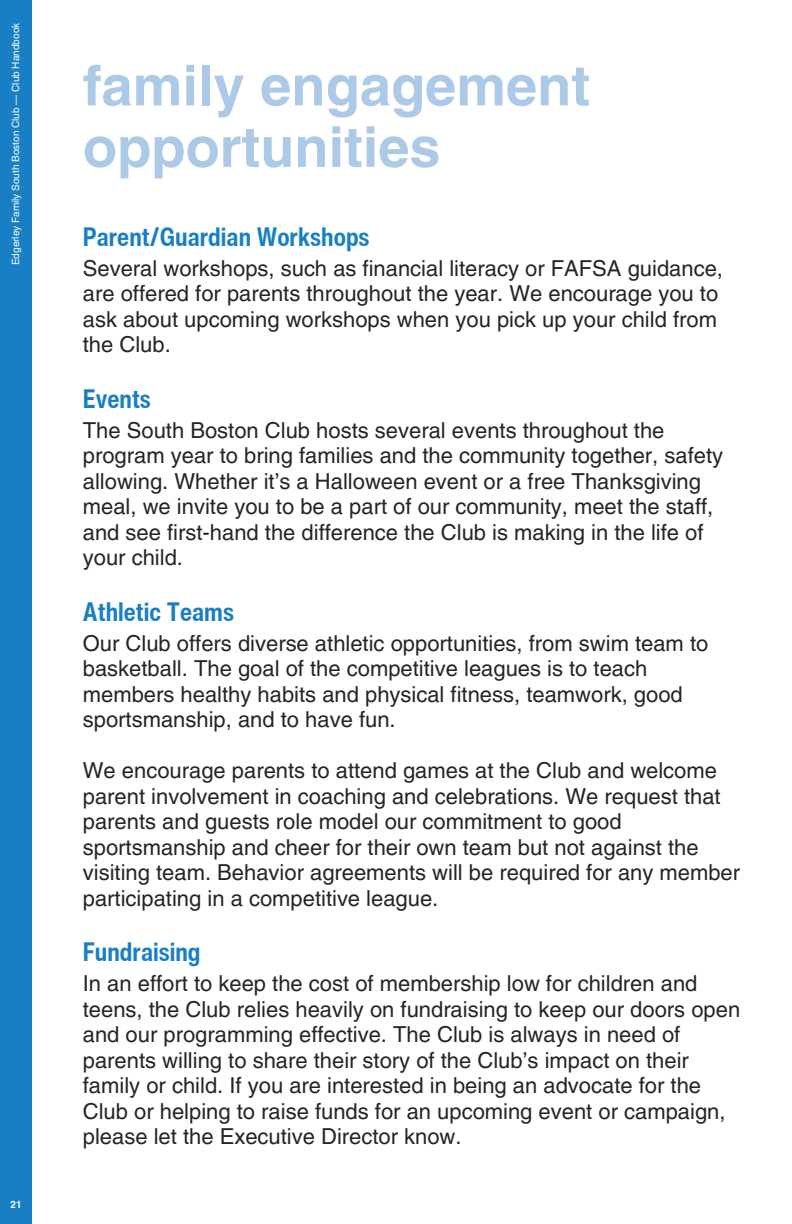
<style>
.page{position:relative;width:792px;height:1224px;background:#fff}
.page>*{position:absolute;margin:0;border:0;box-sizing:border-box;transform-origin:0 0}
.t1{font:700 56px/61.6px "Helvetica LT Pro";color:#adc9e8}
.t2{font:700 condensed 26px "Helvetica Now Text";color:#197fc4}
.t3{font:22px/25.6px "Helvetica LT Pro";color:#242527}
.t4{font:10px "Helvetica LT Pro";color:#fff}
.t5{font:700 10px "Helvetica LT Pro";color:#fff}
</style>
<div class="page">
<div style="left:0;top:0;width:32px;height:1224px;background:#197fc4"></div>
<h2 class="t4" style="left:12px;top:265px;width:244px;rotate:-90deg">Edgerley Family South Boston Club — Club Handbook</h2>
<h3 class="t5" style="left:10px;top:1201px;width:13px">21</h3>
<p class="t1" style="left:83px;top:60px;width:509px">family engagement opportunities</p>
<h3 class="t2" style="left:83px;top:217px;width:288px">Parent/Guardian Workshops</h3>
<h2 class="t3" style="left:83px;top:258px;width:642px">Several workshops, such as financial literacy or FAFSA guidance, are offered for parents throughout the year. We encourage you to ask about upcoming workshops when you pick up your child from the Club.</h2>
<h3 class="t2" style="left:83px;top:379px;width:70px">Events</h3>
<h3 class="t3" style="left:83px;top:420px;width:642px">The South Boston Club hosts several events throughout the program year to bring families and the community together, safety allowing. Whether it’s a Halloween event or a free Thanksgiving meal, we invite you to be a part of our community, meet the staff, and see first-hand the difference the Club is making in the life of your child.</h3>
<p class="t2" style="left:83px;top:592px;width:153px">Athletic Teams</p>
<h1 class="t3" style="left:83px;top:633px;width:627px">Our Club offers diverse athletic opportunities, from swim team to basketball. The goal of the competitive leagues is to teach members healthy habits and physical fitness, teamwork, good sportsmanship, and to have fun.</h1>
<h2 class="t3" style="left:83px;top:760px;width:659px">We encourage parents to attend games at the Club and welcome parent involvement in coaching and celebrations. We request that parents and guests role model our commitment to good sportsmanship and cheer for their own team but not against the visiting team. Behavior agreements will be required for any member participating in a competitive league.</h2>
<h3 class="t2" style="left:83px;top:932px;width:119px">Fundraising</h3>
<h2 class="t3" style="left:83px;top:973px;width:659px">In an effort to keep the cost of membership low for children and teens, the Club relies heavily on fundraising to keep our doors open and our programming effective. The Club is always in need of parents willing to share their story of the Club’s impact on their family or child. If you are interested in being an advocate for the Club or helping to raise funds for an upcoming event or campaign, please let the Executive Director know.</h2>
</div>
